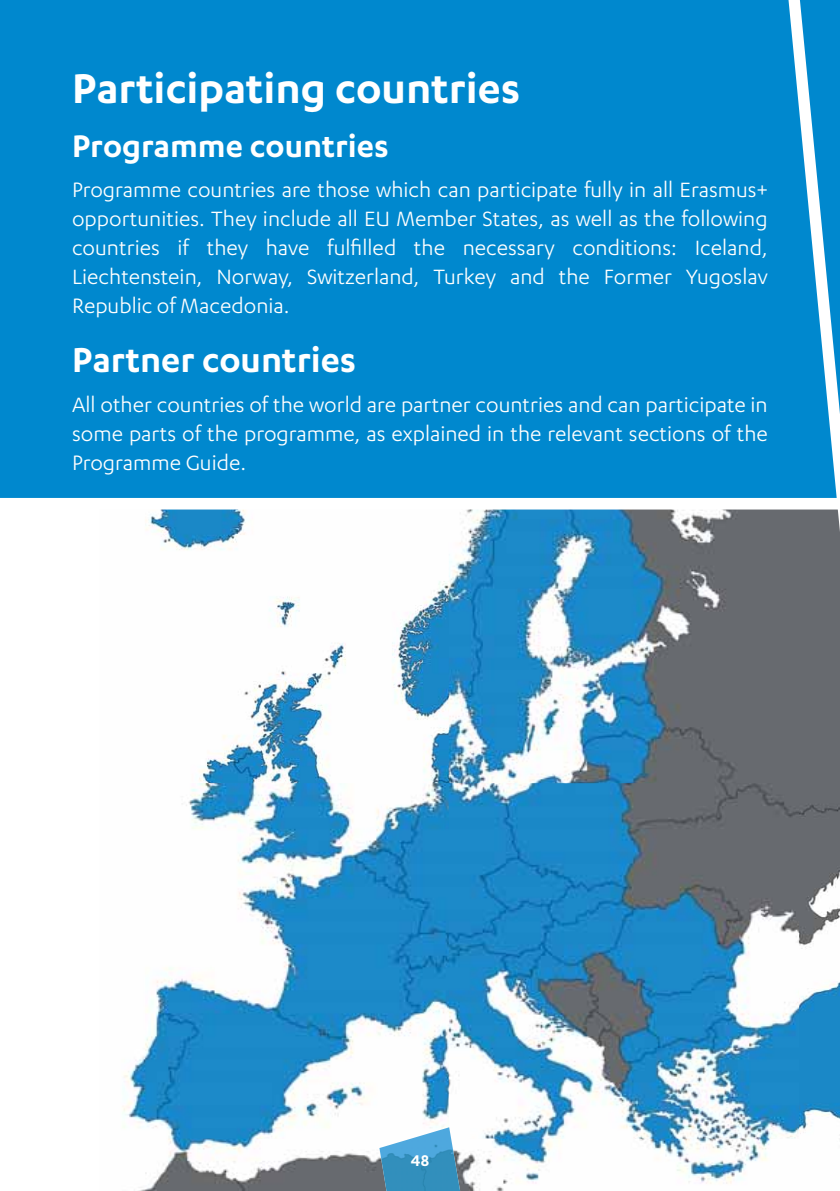
<style>
.page{position:relative;width:840px;height:1191px;background:#fff}
.page>*{position:absolute;margin:0;border:0;box-sizing:border-box;transform-origin:0 0}
.t1{font:600 48px "Karbon";color:#fff}
.t2{font:600 40px "Karbon";color:#fff}
.t3{font:600 36px "Karbon";color:#fff}
.t4{font:24px/28.8px "Karbon";color:#fff;text-align:justify}
.t5{font:600 18px "Karbon";color:#fff}
</style>
<div class="page">
<img style="left:123px;top:509px;width:653px;height:682px">
<div style="left:0;top:0;width:776px;height:498px;background:#0088ce"></div>
<svg style="left:776px;top:0;width:63px;height:1139px"></svg>
<img style="left:379px;top:1127px;width:84px;height:64px">
<svg style="left:161px;top:1167px;width:12px;height:24px"></svg>
<h1 class="t1" style="left:72px;top:69px;width:449px">Participating countries</h1>
<h3 class="t3" style="left:72px;top:132px;width:318px">Programme countries</h3>
<p class="t4" style="left:72px;top:177px;width:696px">Programme countries are those which can participate fully in all Erasmus+ opportunities. They include all EU Member States, as well as the following countries if they have fulfilled the necessary conditions: Iceland, Liechtenstein, Norway, Switzerland, Turkey and the Former Yugoslav Republic of Macedonia.</p>
<h2 class="t2" style="left:72px;top:344px;width:285px">Partner countries</h2>
<p class="t4" style="left:72px;top:392px;width:697px">All other countries of the world are partner countries and can participate in some parts of the programme, as explained in the relevant sections of the Programme Guide.</p>
<p class="t5" style="left:410px;top:1153px;width:20px">48</p>
</div>
